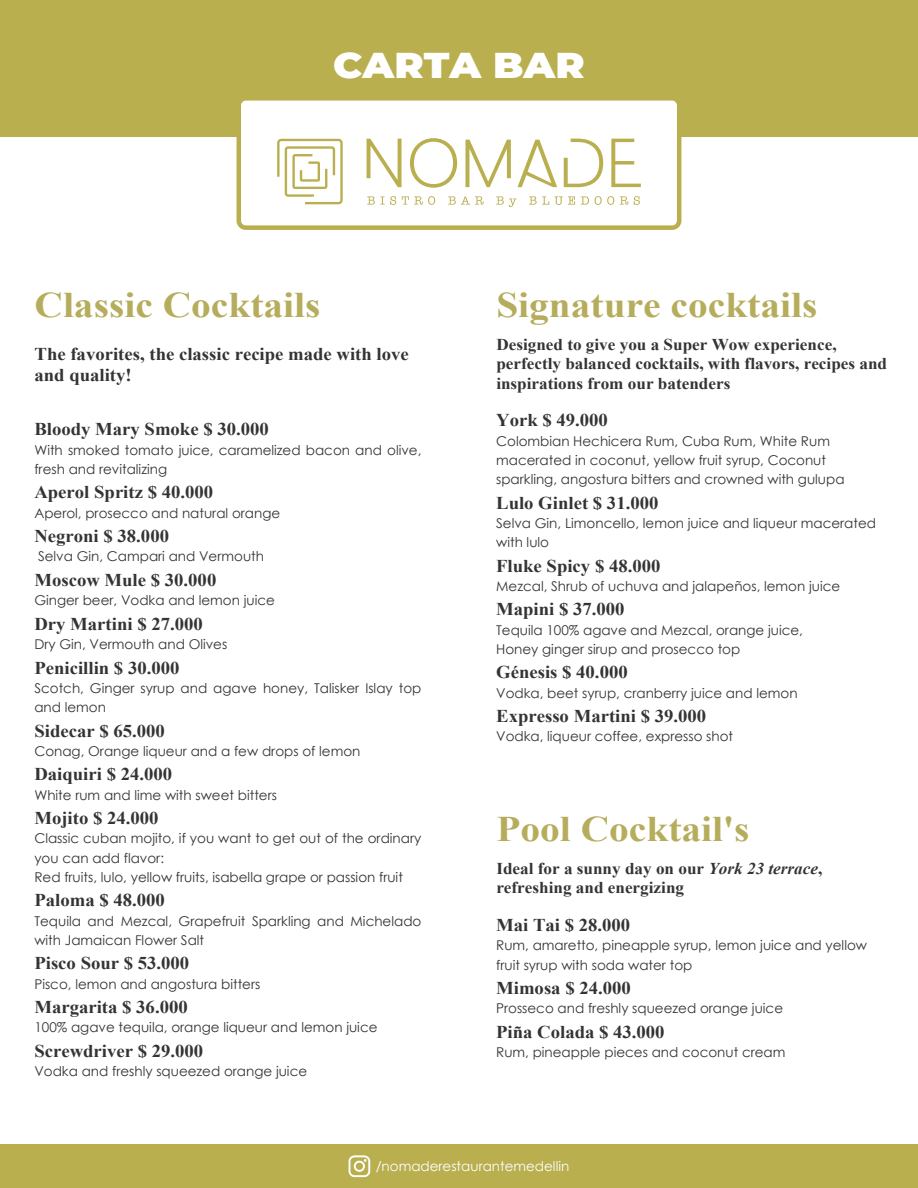
<style>
.page{position:relative;width:918px;height:1188px;background:#fff}
.page>*{position:absolute;margin:0;border:0;box-sizing:border-box;transform-origin:0 0}
.t1{font:700 36px "Times New Roman";color:#b6ad5c;scale:1.09 1}
.t2{font:900 36px "Montserrat";color:#fff;scale:1.09 1}
.t3{font:700 18px/21.6px "Times New Roman";color:#353434;scale:1.04 1}
.t4{font:700 16.5px/19.8px "Times New Roman";color:#353434;scale:1.04 1}
.t5{font:13.5px/19.2px "Century Gothic";color:#353434}
.t6{font:13.5px "Century Gothic";color:#fff}
.s1{font-style:italic}
</style>
<div class="page">
<div style="left:0;top:0;width:918px;height:137px;background:#b9af4f"></div>
<div style="left:237px;top:96px;width:444px;height:134px;border:9px solid #b9af4f;border-radius:5px"></div>
<div style="left:241px;top:101px;width:436px;height:124px;background:#fff;border-radius:5px"></div>
<svg style="left:367px;top:139px;width:35px;height:48px"></svg>
<svg style="left:410px;top:138px;width:47px;height:50px"></svg>
<svg style="left:465px;top:140px;width:46px;height:47px"></svg>
<svg style="left:518px;top:140px;width:39px;height:47px"></svg>
<svg style="left:564px;top:139px;width:39px;height:48px"></svg>
<svg style="left:611px;top:139px;width:30px;height:48px"></svg>
<svg style="left:367px;top:196px;width:29px;height:9px"></svg>
<svg style="left:402px;top:196px;width:33px;height:9px"></svg>
<svg style="left:448px;top:196px;width:36px;height:9px"></svg>
<svg style="left:496px;top:196px;width:21px;height:11px"></svg>
<svg style="left:529px;top:196px;width:46px;height:9px"></svg>
<svg style="left:581px;top:196px;width:8px;height:9px"></svg>
<svg style="left:595px;top:196px;width:19px;height:9px"></svg>
<svg style="left:620px;top:196px;width:8px;height:9px"></svg>
<svg style="left:634px;top:196px;width:6px;height:9px"></svg>
<svg style="left:277px;top:139px;width:66px;height:65px"></svg>
<div style="left:0;top:1145px;width:918px;height:43px;background:#b9af4f"></div>
<svg style="left:349px;top:1155px;width:21px;height:22px"></svg>
<h1 class="t2" style="left:333px;top:38px;width:232px">CARTA BAR</h1>
<h1 class="t1" style="left:35px;top:280px;width:264px">Classic Cocktails</h1>
<h2 class="t3" style="left:35px;top:342px;width:361px">The favorites, the classic recipe made with love and quality!</h2>
<h2 class="t3" style="left:34px;top:418px;width:227px">Bloody Mary Smoke $ 30.000</h2>
<p class="t5" style="left:34px;top:440px;width:389px">With smoked tomato juice, caramelized bacon and olive, fresh and revitalizing</p>
<h2 class="t3" style="left:34px;top:481px;width:173px">Aperol Spritz $ 40.000</h2>
<p class="t5" style="left:34px;top:503px;width:247px">Aperol, prosecco and natural orange</p>
<h2 class="t3" style="left:34px;top:525px;width:131px">Negroni $ 38.000</h2>
<p class="t5" style="left:38px;top:547px;width:227px">Selva Gin, Campari and Vermouth</p>
<h2 class="t3" style="left:34px;top:569px;width:176px">Moscow Mule $ 30.000</h2>
<p class="t5" style="left:34px;top:591px;width:242px">Ginger beer, Vodka and lemon juice</p>
<h2 class="t3" style="left:34px;top:613px;width:163px">Dry Martini $ 27.000</h2>
<p class="t5" style="left:34px;top:634px;width:194px">Dry Gin, Vermouth and Olives</p>
<h2 class="t3" style="left:34px;top:656px;width:141px">Penicillin $ 30.000</h2>
<p class="t5" style="left:34px;top:678px;width:389px">Scotch, Ginger syrup and agave honey, Talisker Islay top and lemon</p>
<h2 class="t3" style="left:34px;top:719px;width:127px">Sidecar $ 65.000</h2>
<p class="t5" style="left:34px;top:741px;width:328px">Conag, Orange liqueur and a few drops of lemon</p>
<h2 class="t3" style="left:34px;top:763px;width:134px">Daiquiri $ 24.000</h2>
<p class="t5" style="left:34px;top:785px;width:244px">White rum and lime with sweet bitters</p>
<h2 class="t3" style="left:34px;top:807px;width:121px">Mojito $ 24.000</h2>
<p class="t5" style="left:34px;top:829px;width:389px">Classic cuban mojito, if you want to get out of the ordinary you can add flavor:<br>Red fruits, lulo, yellow fruits, isabella grape or passion fruit</p>
<h2 class="t3" style="left:34px;top:889px;width:127px">Paloma $ 48.000</h2>
<p class="t5" style="left:34px;top:911px;width:389px">Tequila and Mezcal, Grapefruit Sparkling and Michelado with Jamaican Flower Salt</p>
<h2 class="t3" style="left:34px;top:952px;width:151px">Pisco Sour $ 53.000</h2>
<p class="t5" style="left:34px;top:974px;width:227px">Pisco, lemon and angostura bitters</p>
<h2 class="t3" style="left:34px;top:996px;width:149px">Margarita $ 36.000</h2>
<p class="t5" style="left:34px;top:1018px;width:345px">100% agave tequila, orange liqueur and lemon juice</p>
<h2 class="t3" style="left:34px;top:1040px;width:164px">Screwdriver $ 29.000</h2>
<p class="t5" style="left:34px;top:1062px;width:274px">Vodka and freshly squeezed orange juice</p>
<h1 class="t1" style="left:496px;top:280px;width:296px">Signature cocktails</h1>
<p class="t4" style="left:496px;top:334px;width:377px">Designed to give you a Super Wow experience, perfectly balanced cocktails, with flavors, recipes and inspirations from our batenders</p>
<h2 class="t3" style="left:496px;top:409px;width:109px">York $ 49.000</h2>
<p class="t5" style="left:496px;top:431px;width:350px">Colombian Hechicera Rum, Cuba Rum, White Rum macerated in coconut, yellow fruit syrup, Coconut sparkling, angostura bitters and crowned with gulupa</p>
<h2 class="t3" style="left:496px;top:491px;width:158px">Lulo Ginlet $ 31.000</h2>
<p class="t5" style="left:496px;top:513px;width:381px">Selva Gin, Limoncello, lemon juice and liqueur macerated with lulo</p>
<h2 class="t3" style="left:496px;top:554px;width:160px">Fluke Spicy $ 48.000</h2>
<p class="t5" style="left:496px;top:576px;width:346px">Mezcal, Shrub of uchuva and jalapeños, lemon juice</p>
<h2 class="t3" style="left:496px;top:598px;width:125px">Mapini $ 37.000</h2>
<p class="t5" style="left:496px;top:620px;width:308px">Tequila 100% agave and Mezcal, orange juice,<br>Honey ginger sirup and prosecco top</p>
<h2 class="t3" style="left:496px;top:661px;width:128px">Génesis $ 40.000</h2>
<p class="t5" style="left:496px;top:683px;width:303px">Vodka, beet syrup, cranberry juice and lemon</p>
<h2 class="t3" style="left:496px;top:705px;width:203px">Expresso Martini $ 39.000</h2>
<p class="t5" style="left:496px;top:727px;width:238px">Vodka, liqueur coffee, expresso shot</p>
<h1 class="t1" style="left:496px;top:804px;width:234px">Pool Cocktail's</h1>
<p class="t4" style="left:496px;top:858px;width:315px">Ideal for a sunny day on our <span class="s1">York 23 terrace</span>, refreshing and energizing</p>
<h2 class="t3" style="left:496px;top:914px;width:131px">Mai Tai $ 28.000</h2>
<p class="t5" style="left:496px;top:936px;width:372px">Rum, amaretto, pineapple syrup, lemon juice and yellow fruit syrup with soda water top</p>
<h2 class="t3" style="left:496px;top:977px;width:131px">Mimosa $ 24.000</h2>
<p class="t5" style="left:496px;top:999px;width:288px">Prosseco and freshly squeezed orange juice</p>
<h2 class="t3" style="left:496px;top:1021px;width:164px">Piña Colada $ 43.000</h2>
<p class="t5" style="left:496px;top:1043px;width:291px">Rum, pineapple pieces and coconut cream</p>
<p class="t6" style="left:376px;top:1158px;width:195px">/nomaderestaurantemedellin</p>
</div>
